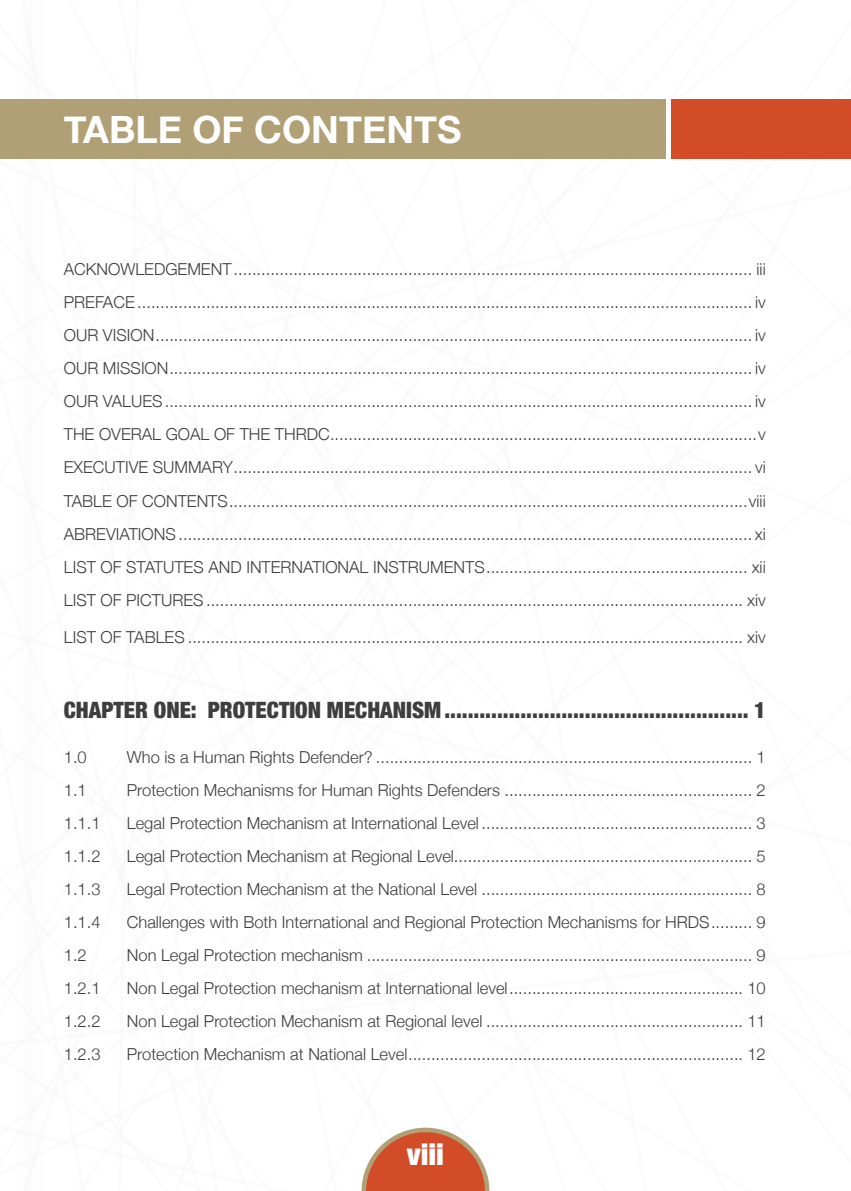
<style>
.page{position:relative;width:851px;height:1191px;background:#fff}
.page>*{position:absolute;margin:0;border:0;box-sizing:border-box;transform-origin:0 0}
.t1{font:700 37.5px "Helvetica Neue";color:#fff}
.t2{font:900 condensed 30px "Helvetica Neue";color:#fff}
.t3{font:900 condensed 22.5px "Helvetica Neue";color:#3e3e3f}
.t4{font:300 16.5px/33px "Helvetica Neue";color:#3e3e3f;text-align:justify}
</style>
<div class="page">
<svg style="left:0;top:158px;width:489px;height:1033px"></svg>
<div style="left:0;top:99px;width:665px;height:59px;background:#b1a075"></div>
<div style="left:671px;top:99px;width:179px;height:59px;background:#d34c28"></div>
<h1 class="t1" style="left:64px;top:100px;width:399px">TABLE OF CONTENTS</h1>
<p class="t4" style="left:64px;top:252px;width:703px">ACKNOWLEDGEMENT................................................................................................................. iii PREFACE ...................................................................................................................................... iv OUR VISION.................................................................................................................................. iv OUR MISSION............................................................................................................................... iv OUR VALUES................................................................................................................................ iv THE OVERAL GOAL OF THE THRDC.............................................................................................v EXECUTIVE SUMMARY................................................................................................................. vi TABLE OF CONTENTS.................................................................................................................viii ABREVIATIONS ............................................................................................................................. xi LIST OF STATUTES AND INTERNATIONAL INSTRUMENTS......................................................... xii LIST OF PICTURES..................................................................................................................... xiv</p>
<p class="t4" style="left:64px;top:619px;width:703px">LIST OF TABLES ......................................................................................................................... xiv</p>
<h3 class="t3" style="left:64px;top:691px;width:703px">CHAPTER ONE: PROTECTION MECHANISM.................................................... 1</h3>
<p class="t4" style="left:64px;top:739px;width:24px">1.0</p>
<p class="t4" style="left:127px;top:739px;width:640px">Who is a Human Rights Defender? .................................................................................. 1</p>
<p class="t4" style="left:64px;top:772px;width:24px">1.1</p>
<p class="t4" style="left:127px;top:772px;width:640px">Protection Mechanisms for Human Rights Defenders ...................................................... 2</p>
<p class="t4" style="left:64px;top:805px;width:38px">1.1.1</p>
<p class="t4" style="left:127px;top:805px;width:640px">Legal Protection Mechanism at International Level ........................................................... 3</p>
<p class="t4" style="left:64px;top:838px;width:38px">1.1.2</p>
<p class="t4" style="left:127px;top:838px;width:640px">Legal Protection Mechanism at Regional Level................................................................. 5</p>
<p class="t4" style="left:64px;top:871px;width:38px">1.1.3</p>
<p class="t4" style="left:127px;top:871px;width:640px">Legal Protection Mechanism at the National Level ........................................................... 8</p>
<p class="t4" style="left:64px;top:904px;width:38px">1.1.4</p>
<p class="t4" style="left:127px;top:904px;width:640px">Challenges with Both International and Regional Protection Mechanisms for HRDS......... 9</p>
<p class="t4" style="left:64px;top:937px;width:24px">1.2</p>
<p class="t4" style="left:127px;top:937px;width:640px">Non Legal Protection mechanism .................................................................................... 9</p>
<p class="t4" style="left:64px;top:970px;width:38px">1.2.1</p>
<p class="t4" style="left:127px;top:970px;width:640px">Non Legal Protection mechanism at International level................................................... 10</p>
<p class="t4" style="left:64px;top:1003px;width:38px">1.2.2</p>
<p class="t4" style="left:127px;top:1003px;width:640px">Non Legal Protection Mechanism at Regional level ........................................................ 11</p>
<p class="t4" style="left:64px;top:1036px;width:38px">1.2.3</p>
<p class="t4" style="left:127px;top:1036px;width:640px">Protection Mechanism at National Level......................................................................... 12</p>
<h2 class="t2" style="left:407px;top:1130px;width:39px">viii</h2>
</div>
